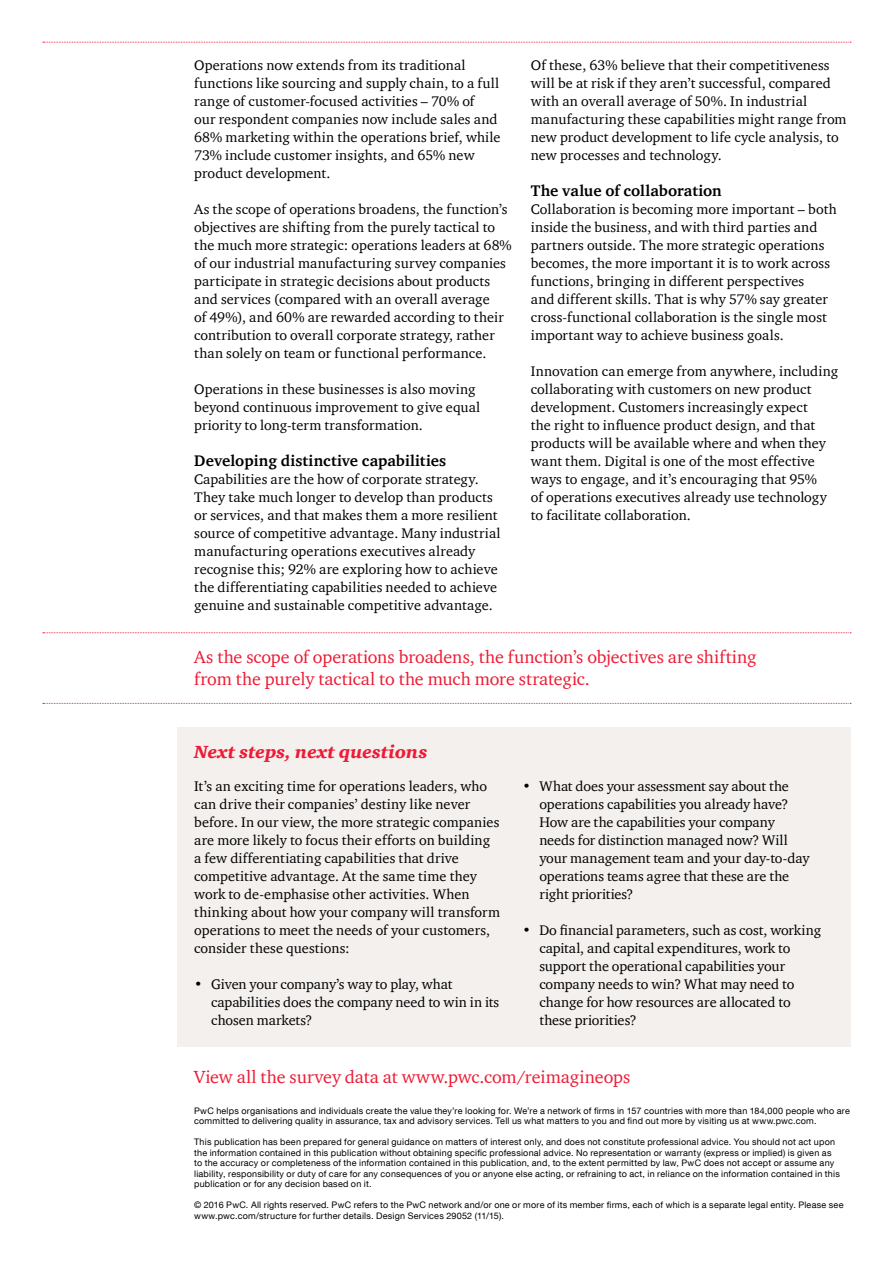
<style>
.page{position:relative;width:893px;height:1263px;background:#fff}
.page>*{position:absolute;margin:0;border:0;box-sizing:border-box;transform-origin:0 0}
.t1{font:18px/21.8px "ITC Charter Com";color:#ed1b35}
.t2{font:italic 900 18px "ITC Charter Com";letter-spacing:.005em;color:#ed1b35}
.t3{font:700 15.75px "ITC Charter Com";letter-spacing:.005em;color:#000}
.t4{font:14.25px/18px "ITC Charter Com";letter-spacing:.005em;color:#000}
.t5{font:9px/10.5px "Helvetica Neue LT Com";letter-spacing:.025em;color:#000}
</style>
<div class="page">
<div style="left:177px;top:727px;width:674px;height:320px;background:#f3f0ee"></div>
<svg style="left:43px;top:703px;width:808px;height:1px"></svg>
<svg style="left:43px;top:42px;width:808px;height:1px"></svg>
<svg style="left:43px;top:632px;width:808px;height:1px"></svg>
<p class="t4" style="left:194px;top:55px;width:308px">Operations now extends from its traditional functions like sourcing and supply chain, to a full range of customer-focused activities – 70% of<br>our respondent companies now include sales and 68% marketing within the operations brief, while 73% include customer insights, and 65% new product development.</p>
<p class="t4" style="left:194px;top:199px;width:319px">As the scope of operations broadens, the function’s objectives are shifting from the purely tactical to the much more strategic: operations leaders at 68% of our industrial manufacturing survey companies participate in strategic decisions about products and services (compared with an overall average<br>of 49%), and 60% are rewarded according to their contribution to overall corporate strategy, rather than solely on team or functional performance.</p>
<p class="t4" style="left:194px;top:379px;width:288px">Operations in these businesses is also moving beyond continuous improvement to give equal priority to long-term transformation.</p>
<p class="t3" style="left:194px;top:450px;width:254px">Developing distinctive capabilities</p>
<p class="t4" style="left:194px;top:469px;width:308px">Capabilities are the how of corporate strategy.<br>They take much longer to develop than products or services, and that makes them a more resilient source of competitive advantage. Many industrial manufacturing operations executives already recognise this; 92% are exploring how to achieve the differentiating capabilities needed to achieve genuine and sustainable competitive advantage.</p>
<p class="t4" style="left:531px;top:55px;width:317px">Of these, 63% believe that their competitiveness will be at risk if they aren’t successful, compared with an overall average of 50%. In industrial manufacturing these capabilities might range from new product development to life cycle analysis, to new processes and technology.</p>
<p class="t3" style="left:531px;top:180px;width:192px">The value of collaboration</p>
<p class="t4" style="left:531px;top:199px;width:307px">Collaboration is becoming more important – both inside the business, and with third parties and partners outside. The more strategic operations becomes, the more important it is to work across functions, bringing in different perspectives<br>and different skills. That is why 57% say greater cross-functional collaboration is the single most important way to achieve business goals.</p>
<p class="t4" style="left:531px;top:361px;width:309px">Innovation can emerge from anywhere, including collaborating with customers on new product development. Customers increasingly expect<br>the right to influence product design, and that products will be available where and when they want them. Digital is one of the most effective ways to engage, and it’s encouraging that 95%<br>of operations executives already use technology to facilitate collaboration.</p>
<p class="t1" style="left:194px;top:646px;width:564px">As the scope of operations broadens, the function’s objectives are shifting from the purely tactical to the much more strategic.</p>
<p class="t2" style="left:194px;top:741px;width:235px">Next steps, next questions</p>
<p class="t4" style="left:194px;top:777px;width:307px">It’s an exciting time for operations leaders, who can drive their companies’ destiny like never before. In our view, the more strategic companies are more likely to focus their efforts on building a few differentiating capabilities that drive competitive advantage. At the same time they work to de-emphasise other activities. When thinking about how your company will transform operations to meet the needs of your customers, consider these questions:</p>
<p class="t4" style="left:211px;top:975px;width:290px;text-indent:-17px">• Given your company’s way to play, what capabilities does the company need to win in its chosen markets?</p>
<p class="t4" style="left:539px;top:777px;width:272px;text-indent:-17px">• What does your assessment say about the operations capabilities you already have?<br>How are the capabilities your company needs for distinction managed now? Will your management team and your day-to-day operations teams agree that these are the right priorities?</p>
<p class="t4" style="left:539px;top:921px;width:283px;text-indent:-17px">• Do financial parameters, such as cost, working capital, and capital expenditures, work to support the operational capabilities your company needs to win? What may need to change for how resources are allocated to these priorities?</p>
<p class="t1" style="left:194px;top:1065px;width:437px">View all the survey data at www.pwc.com/reimagineops</p>
<p class="t5" style="left:194px;top:1105px;width:657px">PwC helps organisations and individuals create the value they’re looking for. We’re a network of firms in 157 countries with more than 184,000 people who are committed to delivering quality in assurance, tax and advisory services. Tell us what matters to you and find out more by visiting us at www.pwc.com.</p>
<p class="t5" style="left:194px;top:1136px;width:647px">This publication has been prepared for general guidance on matters of interest only, and does not constitute professional advice. You should not act upon the information contained in this publication without obtaining specific professional advice. No representation or warranty (express or implied) is given as to the accuracy or completeness of the information contained in this publication, and, to the extent permitted by law, PwC does not accept or assume any liability, responsibility or duty of care for any consequences of you or anyone else acting, or refraining to act, in reliance on the information contained in this publication or for any decision based on it.</p>
<p class="t5" style="left:194px;top:1199px;width:651px">© 2016 PwC. All rights reserved. PwC refers to the PwC network and/or one or more of its member firms, each of which is a separate legal entity. Please see www.pwc.com/structure for further details. Design Services 29052 (11/15).</p>
</div>
